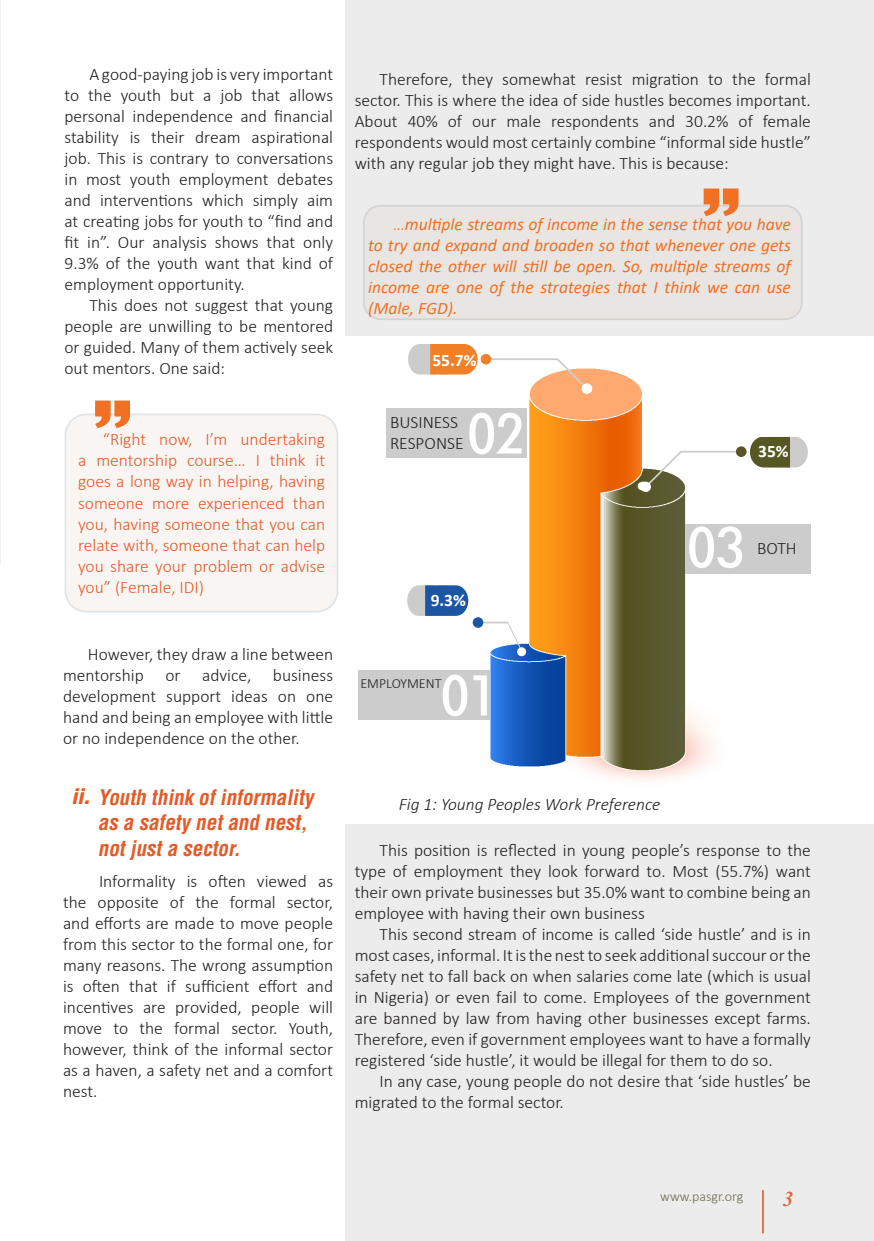
<style>
.page{position:relative;width:874px;height:1241px;background:#fff}
.page>*{position:absolute;margin:0;border:0;box-sizing:border-box;transform-origin:0 0}
.Basic_NO_INDENT{font:condensed 52.5px "Geometric 212 BT";color:#fff}
.Subtitle_INDENT{font:italic 700 condensed 21px/25.2px "Helvetica LT Std";color:#e45b29}
.t1{font:italic 700 21px "Times New Roman";color:#e55c25}
.Basic_NO_INDENT-2{font:300 17.5px/21px "Calibri";color:#231f20;text-align:justify}
.t2{font:300 17.5px/21px "Calibri";color:#e45b2b;text-align:justify}
.t3{font:italic 17.5px/21px "Calibri";color:#f27024;text-align:justify}
.t4{font:italic 300 17.5px "Calibri";color:#231f20}
.t5{font:700 17.5px "Calibri";color:#fff}
.t6{font:300 14px "Calibri";color:#615e3b}
.Basic_NO_INDENT-3{font:300 14px "Calibri";color:#231f20}
.s1{font-weight:900;color:#e55c27}
.s2{font-weight:300;font-style:normal}
</style>
<div class="page">
<hr style="left:0;top:574px;width:1px;height:115px;background:#a3a2a3">
<div style="left:345px;top:0;width:528px;height:1240px;background:#ececec"></div>
<div style="left:345px;top:336px;width:528px;height:487px;background:#fff"></div>
<img style="left:485px;top:425px;width:251px;height:355px">
<img style="left:529px;top:368px;width:113px;height:57px">
<svg style="left:644px;top:451px;width:92px;height:36px"></svg>
<div style="left:735px;top:446px;width:11px;height:11px;background:#585423;border-radius:50%"></div>
<div style="left:640px;top:481px;width:10px;height:11px;background:#fff;border-radius:50%"></div>
<svg style="left:485px;top:358px;width:102px;height:31px"></svg>
<svg style="left:473px;top:621px;width:49px;height:31px"></svg>
<div style="left:480px;top:354px;width:11px;height:10px;background:#f28026;border-radius:50%"></div>
<div style="left:472px;top:617px;width:11px;height:10px;background:#1c55a4;border-radius:50%"></div>
<div style="left:581px;top:383px;width:11px;height:11px;background:#fff;border-radius:50%"></div>
<div style="left:517px;top:647px;width:9px;height:9px;background:#fff;border-radius:50%"></div>
<div style="left:358px;top:670px;width:131px;height:49px;background:#ccc"></div>
<div style="left:386px;top:408px;width:141px;height:50px;background:#ccc"></div>
<svg style="left:408px;top:344px;width:69px;height:30px;background:#e79e64"></svg>
<svg style="left:407px;top:585px;width:61px;height:30px;background:#5c81b5"></svg>
<svg style="left:750px;top:437px;width:57px;height:30px;background:#838262"></svg>
<div style="left:684px;top:524px;width:126px;height:49px;background:#ccc"></div>
<div style="left:65px;top:414px;width:272px;height:197px;background:#f8f5f2;border-radius:21px"></div>
<div style="left:64px;top:413px;width:274px;height:199px;border:2px solid #44546a;border-radius:21px"></div>
<svg style="left:95px;top:400px;width:35px;height:28px"></svg>
<div style="left:363px;top:206px;width:438px;height:113px;background:#e8e5e2;border-radius:17px"></div>
<div style="left:363px;top:205px;width:439px;height:115px;border:2px solid #44546a;border-radius:17px"></div>
<svg style="left:703px;top:188px;width:35px;height:28px"></svg>
<p class="Basic_NO_INDENT-2" style="left:64px;top:63px;width:270px;text-indent:25px">A good-paying job is very important to the youth but a job that allows personal independence and financial stability is their dream aspirational job. This is contrary to conversations in most youth employment debates and interventions which simply aim at creating jobs for youth to “find and fit in”. Our analysis shows that only 9.3% of the youth want that kind of employment opportunity.</p>
<p class="Basic_NO_INDENT-2" style="left:64px;top:294px;width:270px;text-indent:25px">This does not suggest that young people are unwilling to be mentored or guided. Many of them actively seek out mentors. One said:</p>
<p class="t2" style="left:78px;top:429px;width:248px;text-indent:25px">“Right now, I’m undertaking a mentorship course… I think it goes a long way in helping, having someone more experienced than you, having someone that you can relate with, someone that can help you share your problem or advise you” (Female, IDI)</p>
<p class="Basic_NO_INDENT-2" style="left:63px;top:643px;width:271px;text-indent:25px">However, they draw a line between mentorship or advice, business development support ideas on one hand and being an employee with little or no independence on the other.</p>
<p class="Subtitle_INDENT" style="left:98px;top:784px;width:221px;text-indent:-26px"><span class="s1">ii.</span> Youth think of informality as a safety netand nest, notjusta sector.</p>
<p class="Basic_NO_INDENT-2" style="left:63px;top:869px;width:271px;text-indent:36px">Informality is often viewed as the opposite of the formal sector, and efforts are made to move people from this sector to the formal one, for many reasons. The wrong assumption is often that if sufficient effort and incentives are provided, people will move to the formal sector. Youth, however, think of the informal sector as a haven, a safety net and a comfort nest.</p>
<p class="Basic_NO_INDENT-2" style="left:354px;top:68px;width:457px;text-indent:25px">Therefore, they somewhat resist migration to the formal sector. This is where the idea of side hustles becomes important.<br>About 40% of our male respondents and 30.2% of female respondents would most certainly combine “informal side hustle” with any regular job they might have. This is because:</p>
<p class="t3" style="left:368px;top:213px;width:424px;text-indent:25px"><span class="s2">…</span>multiple streams of income in the sense that you have to try and expand and broaden so that whenever one gets closed the other will still be open. So, multiple streams of income are one of the strategies that I think we can use (Male, FGD).</p>
<p class="t5" style="left:432px;top:347px;width:46px">55.7%</p>
<p class="Basic_NO_INDENT" style="left:467px;top:401px;width:58px">02</p>
<p class="Basic_NO_INDENT-2" style="left:390px;top:412px;width:70px">BUSINESS</p>
<p class="Basic_NO_INDENT-2" style="left:390px;top:433px;width:75px">RESPONSE</p>
<p class="t5" style="left:430px;top:587px;width:37px">9.3%</p>
<p class="Basic_NO_INDENT" style="left:440px;top:662px;width:58px">01</p>
<p class="Basic_NO_INDENT-3" style="left:360px;top:674px;width:83px">EMPLOYMENT</p>
<p class="t5" style="left:757px;top:439px;width:32px">35%</p>
<p class="Basic_NO_INDENT" style="left:687px;top:514px;width:58px">03</p>
<p class="Basic_NO_INDENT-2" style="left:756px;top:537px;width:41px">BOTH</p>
<p class="t4" style="left:398px;top:793px;width:263px">Fig 1: Young Peoples Work Preference</p>
<p class="Basic_NO_INDENT-2" style="left:354px;top:839px;width:457px;text-indent:25px">This position is reflected in young people’s response to the type of employment they look forward to. Most (55.7%) want their own private businesses but 35.0% want to combine being an employee with having their own business</p>
<p class="Basic_NO_INDENT-2" style="left:354px;top:923px;width:457px;text-indent:25px">This second stream of income is called ‘side hustle’ and is in most cases, informal. It is the nest to seek additional succour or the safety net to fall back on when salaries come late (which is usual in Nigeria) or even fail to come. Employees of the government are banned by law from having other businesses except farms.<br>Therefore, even if government employees want to have a formally registered ‘side hustle’, it would be illegal for them to do so.</p>
<p class="Basic_NO_INDENT-2" style="left:354px;top:1070px;width:457px;text-indent:25px">In any case, young people do not desire that ‘side hustles’ be migrated to the formal sector.</p>
<p class="t6" style="left:660px;top:1187px;width:84px">www.pasgr.org</p>
<p class="t1" style="left:782px;top:1183px;width:12px">3</p>
</div>
